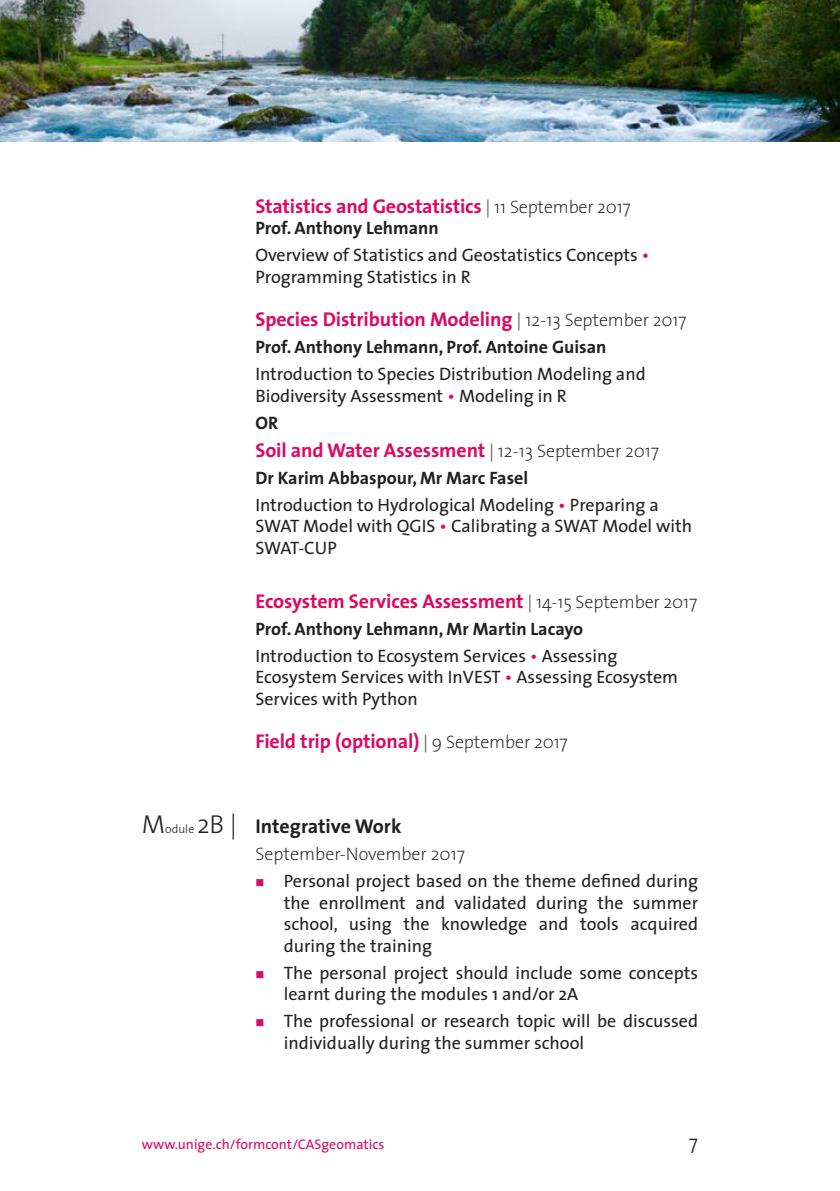
<style>
.page{position:relative;width:840px;height:1191px;background:#fff}
.page>*{position:absolute;margin:0;border:0;box-sizing:border-box;transform-origin:0 0}
.t1{font:700 20px "The Sans";letter-spacing:-.005em;color:#db0a62}
.t2{font:700 20px "The Sans";color:#231f20}
.t3{font:300 20px "The Sans";color:#231f20}
.t4{font:18px/21.4px "The Sans";color:#231f20}
.t5{font:700 18px "The Sans";color:#231f20}
.t6{font:200 18px "The Sans";color:#231f20}
.t7{font:14px "The Sans";color:#db0a62}
.s1{font-weight:200;font-size:18px;color:#231f20}
.s2{font-weight:700}
.s3{color:#db0a62}
.s4{font-weight:300;font-size:26px}
.s5{font-weight:300;font-size:12px}
</style>
<div class="page">
<img style="left:0;top:0;width:839px;height:142px">
<p class="t1" style="left:255px;top:189px;width:377px">Statistics and Geostatistics <span class="s1">| 11 September 2017</span></p>
<p class="t4" style="left:255px;top:214px;width:395px;line-height:27px"><span class="s2">Prof. Anthony Lehmann<br></span>Overview of Statistics and Geostatistics Concepts <span class="s3">•</span></p>
<p class="t4" style="left:255px;top:265px;width:217px">Programming Statistics in R</p>
<p class="t1" style="left:255px;top:303px;width:432px">Species Distribution Modeling <span class="s1">| 12-13 September 2017</span></p>
<p class="t5" style="left:255px;top:332px;width:352px">Prof. Anthony Lehmann, Prof. Antoine Guisan</p>
<p class="t4" style="left:255px;top:363px;width:391px">Introduction to Species Distribution Modeling and<br>Biodiversity Assessment <span class="s3">•</span> Modeling in R</p>
<p class="t5" style="left:255px;top:408px;width:24px">OR</p>
<p class="t1" style="left:255px;top:433px;width:405px">Soil and Water Assessment <span class="s1">| 12-13 September 2017</span></p>
<p class="t4" style="left:255px;top:463px;width:405px;line-height:27px"><span class="s2">Dr Karim Abbaspour, Mr Marc Fasel<br></span>Introduction to Hydrological Modeling <span class="s3">•</span> Preparing a</p>
<p class="t4" style="left:255px;top:515px;width:438px">SWAT Model with QGIS <span class="s3">•</span> Calibrating a SWAT Model with<br>SWAT-CUP</p>
<p class="t1" style="left:255px;top:584px;width:443px">Ecosystem Services Assessment <span class="s1">| 14-15 September 2017</span></p>
<p class="t4" style="left:255px;top:614px;width:363px;line-height:27px"><span class="s2">Prof. Anthony Lehmann, Mr Martin Lacayo<br></span>Introduction to Ecosystem Services <span class="s3">•</span> Assessing</p>
<p class="t4" style="left:255px;top:666px;width:424px">Ecosystem Services with InVEST <span class="s3">•</span> Assessing Ecosystem<br>Services with Python</p>
<p class="t1" style="left:255px;top:724px;width:314px">Field trip (optional) <span class="s1">| 9 September 2017</span></p>
<p class="t2" style="left:142px;top:809px;width:261px"><span class="s4">M</span><span class="s5">odule</span> <span class="s4">2B |</span> Integrative Work</p>
<p class="t6" style="left:255px;top:839px;width:211px">September-November 2017</p>
<p class="t4" style="left:283px;top:870px;width:415px;text-align:justify">Personal project based on the theme defined during the enrollment and validated during the summer school, using the knowledge and tools acquired during the training</p>
<p class="t4" style="left:283px;top:961px;width:415px">The personal project should include some concepts learnt during the modules 1 and/or 2A</p>
<p class="t4" style="left:283px;top:1009px;width:415px">The professional or research topic will be discussed individually during the summer school</p>
<p class="t7" style="left:142px;top:1132px;width:244px">www.unige.ch/formcont/CASgeomatics</p>
<p class="t3" style="left:688px;top:1125px;width:11px">7</p>
</div>
